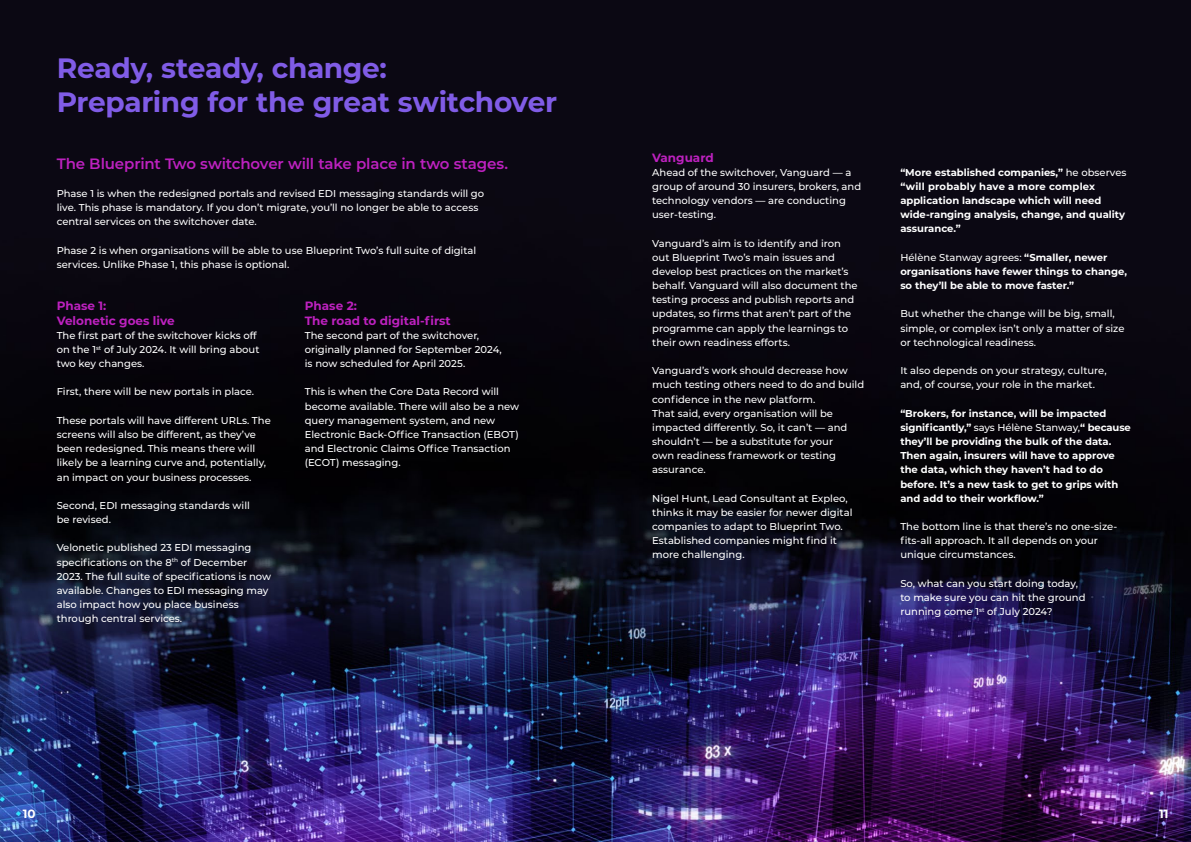
<style>
.page{position:relative;width:1191px;height:842px;background:#fff}
.page>*{position:absolute;margin:0;border:0;box-sizing:border-box;transform-origin:0 0}
.t1{font:700 28px/34px "Montserrat";letter-spacing:-.01em;color:#805ce6}
.t2{font:600 15px "Montserrat";letter-spacing:-.01em;color:#bd21bf}
.t3{font:700 12px/14.2px "Montserrat";color:#bd21bf}
.t4{font:700 12px "Montserrat";color:#fff}
.t5{font:500 10px/14.2px "Montserrat";color:#fff}
.t6{font:700 10px/14.2px "Montserrat";color:#fff}
.s1{font-weight:500}
</style>
<div class="page">
<img style="left:0;top:0;width:1191px;height:842px">
<h1 class="t1" style="left:57px;top:50px;width:502px">Ready, steady, change:<br>Preparing for the great switchover</h1>
<h2 class="t2" style="left:57px;top:153px;width:453px">The Blueprint Two switchover will take place in two stages.</h2>
<p class="t5" style="left:57px;top:186px;width:429px">Phase 1 is when the redesigned portals and revised EDI messaging standards will go live. This phase is mandatory. If you don’t migrate, you’ll no longer be able to access central services on the switchover date.</p>
<p class="t5" style="left:57px;top:243px;width:421px">Phase 2 is when organisations will be able to use Blueprint Two’s full suite of digital services. Unlike Phase 1, this phase is optional.</p>
<p class="t3" style="left:57px;top:298px;width:119px">Phase 1:<br>Velonetic goes live</p>
<p class="t5" style="left:57px;top:328px;width:204px">The first part of the switchover kicks off on the 1<sup>st</sup> of July 2024. It will bring about two key changes.</p>
<p class="t5" style="left:57px;top:384px;width:198px">First, there will be new portals in place.</p>
<p class="t5" style="left:57px;top:413px;width:216px">These portals will have different URLs. The screens will also be different, as they’ve been redesigned. This means there will likely be a learning curve and, potentially, an impact on your business processes.</p>
<p class="t5" style="left:57px;top:498px;width:195px">Second, EDI messaging standards will be revised.</p>
<p class="t5" style="left:57px;top:540px;width:216px">Velonetic published 23 EDI messaging specifications on the 8<sup>th</sup> of December 2023. The full suite of specifications is now available. Changes to EDI messaging may also impact how you place business through central services.</p>
<p class="t3" style="left:305px;top:298px;width:147px">Phase 2:<br>The road to digital-first</p>
<p class="t5" style="left:305px;top:328px;width:198px">The second part of the switchover, originally planned for September 2024, is now scheduled for April 2025.</p>
<p class="t5" style="left:305px;top:384px;width:216px">This is when the Core Data Record will become available. There will also be a new query management system, and new Electronic Back-Office Transaction (EBOT) and Electronic Claims Office Transaction (ECOT) messaging.</p>
<p class="t3" style="left:652px;top:150px;width:63px">Vanguard</p>
<p class="t5" style="left:652px;top:165px;width:210px">Ahead of the switchover, Vanguard — a group of around 30 insurers, brokers, and technology vendors — are conducting user-testing.</p>
<p class="t5" style="left:652px;top:236px;width:207px">Vanguard’s aim is to identify and iron out Blueprint Two’s main issues and develop best practices on the market’s behalf. Vanguard will also document the testing process and publish reports and updates, so firms that aren’t part of the programme can apply the learnings to their own readiness efforts.</p>
<p class="t5" style="left:652px;top:363px;width:213px">Vanguard’s work should decrease how much testing others need to do and build confidence in the new platform.<br>That said, every organisation will be impacted differently. So, it can’t — and shouldn’t — be a substitute for your<br>own readiness framework or testing assurance.</p>
<p class="t5" style="left:652px;top:491px;width:202px">Nigel Hunt, Lead Consultant at Expleo, thinks it may be easier for newer digital companies to adapt to Blueprint Two.<br>Established companies might find it more challenging.</p>
<p class="t6" style="left:900px;top:165px;width:228px">“More established companies,” <span class="s1">he observes </span>“will probably have a more complex application landscape which will need wide-ranging analysis, change, and quality assurance.”</p>
<p class="t6" style="left:900px;top:250px;width:228px"><span class="s1">Hélène Stanway agrees:</span> “Smaller, newer organisations have fewer things to change, so they’ll be able to move faster.”</p>
<p class="t5" style="left:900px;top:306px;width:226px">But whether the change will be big, small, simple, or complex isn’t only a matter of size or technological readiness.</p>
<p class="t5" style="left:900px;top:363px;width:208px">It also depends on your strategy, culture, and, of course, your role in the market.</p>
<p class="t6" style="left:900px;top:405px;width:232px">“Brokers, for instance, will be impacted significantly,” <span class="s1">says Hélène Stanway,</span>“ because they’ll be providing the bulk of the data.<br>Then again, insurers will have to approve the data, which they haven’t had to do before. It’s a new task to get to grips with and add to their workflow.”</p>
<p class="t5" style="left:900px;top:519px;width:218px">The bottom line is that there’s no one-size&shy;fits-all approach. It all depends on your unique circumstances.</p>
<p class="t5" style="left:900px;top:576px;width:187px">So, what can you start doing today, to make sure you can hit the ground running come 1<sup>st</sup> of July 2024?</p>
<p class="t4" style="left:23px;top:805px;width:14px">10</p>
<p class="t4" style="left:1159px;top:805px;width:11px">11</p>
</div>
